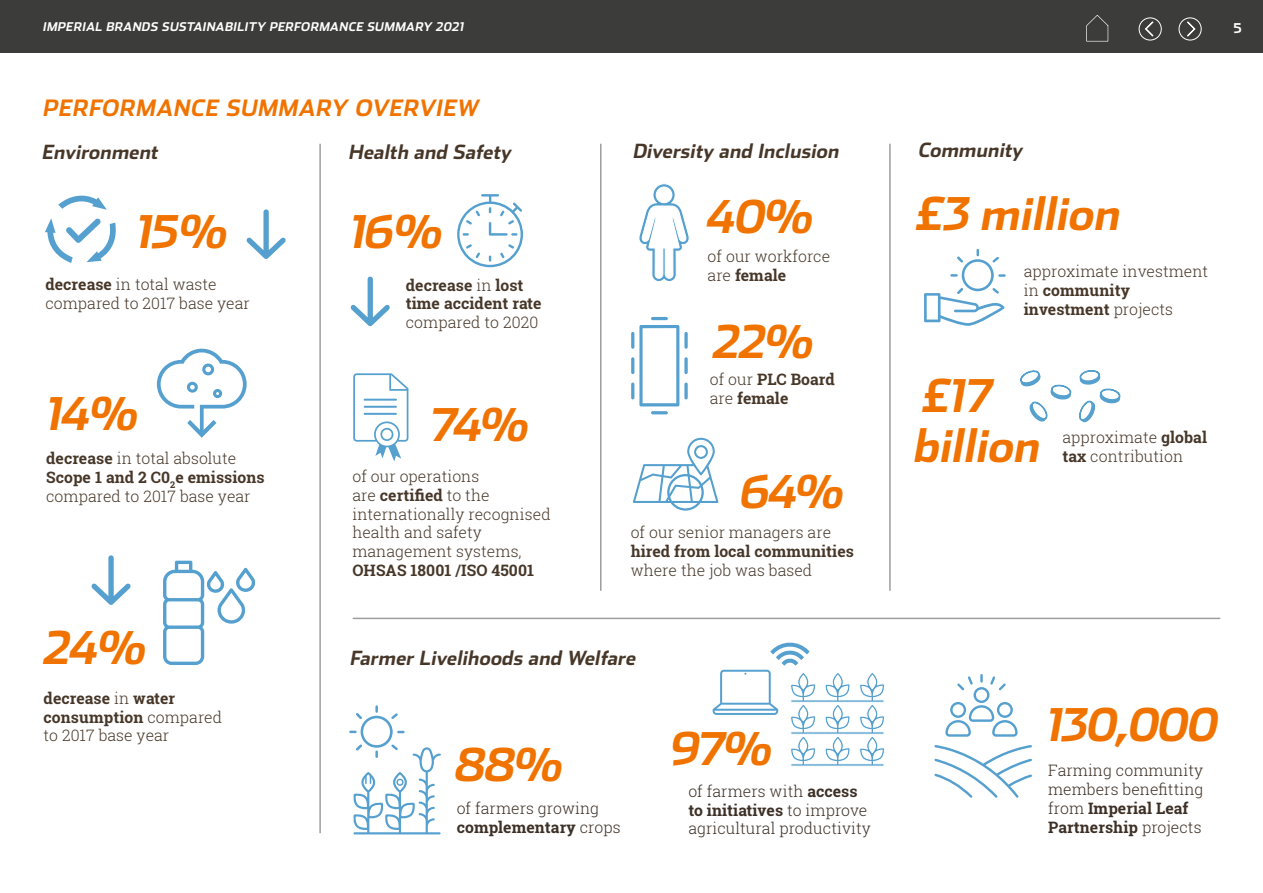
<style>
.page{position:relative;width:1263px;height:893px;background:#fff}
.page>*{position:absolute;margin:0;border:0;box-sizing:border-box;transform-origin:0 0}
.t1{font:italic 700 45px/49.5px "Stainless";color:#f07300}
.t2{font:italic 700 22.5px "Stainless";color:#f07300}
.t3{font:italic 700 19.5px "Stainless";color:#473729}
.t4{font:300 15.75px/18.9px "Roboto Slab";letter-spacing:.005em;color:#473729}
.t5{font:300 15.75px/18.9px "Roboto Slab";letter-spacing:.005em;color:#3d3026}
.t6{font:700 15.75px/18.9px "Roboto Slab";letter-spacing:.005em;color:#473729}
.t7{font:700 13.5px "Stainless";color:#fff}
.t8{font:italic 700 12px "Stainless";color:#fff}
.s1{font-weight:700}
.s2{font-weight:300}
</style>
<div class="page">
<div style="left:0;top:0;width:1263px;height:53px;background:#3c3c3b"></div>
<svg style="left:1086px;top:15px;width:22px;height:27px"></svg>
<div style="left:1179px;top:18px;width:22px;height:22px;border:1px solid #fff;border-radius:50%"></div>
<svg style="left:1187px;top:22px;width:8px;height:14px"></svg>
<div style="left:1139px;top:18px;width:23px;height:22px;border:1px solid #fff;border-radius:50%"></div>
<svg style="left:1145px;top:22px;width:8px;height:14px"></svg>
<svg style="left:246px;top:209px;width:40px;height:50px"></svg>
<svg style="left:91px;top:555px;width:40px;height:50px"></svg>
<svg style="left:350px;top:277px;width:40px;height:50px"></svg>
<svg style="left:157px;top:349px;width:90px;height:89px"></svg>
<div style="left:187px;top:382px;width:11px;height:11px;border:3px solid #55a0cf;border-radius:50%"></div>
<div style="left:204px;top:365px;width:9px;height:9px;background:#fff;border-radius:50%"></div>
<div style="left:202px;top:363px;width:12px;height:12px;border:3px solid #55a0cf;border-radius:50%"></div>
<div style="left:213px;top:389px;width:9px;height:9px;border:3px solid #55a0cf;border-radius:50%"></div>
<svg style="left:163px;top:561px;width:93px;height:104px"></svg>
<svg style="left:924px;top:249px;width:82px;height:77px"></svg>
<svg style="left:58px;top:195px;width:49px;height:15px"></svg>
<svg style="left:45px;top:218px;width:71px;height:45px"></svg>
<hr style="left:319px;top:144px;width:2px;height:689px;background:#9d9d9c">
<svg style="left:353px;top:373px;width:55px;height:88px"></svg>
<hr style="left:364px;top:413px;width:33px;height:2px;background:#55a0cf">
<hr style="left:364px;top:406px;width:33px;height:2px;background:#55a0cf">
<hr style="left:364px;top:399px;width:33px;height:2px;background:#55a0cf">
<svg style="left:639px;top:183px;width:50px;height:98px"></svg>
<svg style="left:633px;top:438px;width:85px;height:65px"></svg>
<div style="left:667px;top:474px;width:37px;height:37px;border:2px solid #55a0cf;border-radius:50%"></div>
<svg style="left:639px;top:325px;width:41px;height:82px"></svg>
<div style="left:650px;top:316px;width:19px;height:5px;background:#55a0cf;border-radius:2px"></div>
<div style="left:649px;top:315px;width:20px;height:7px;border:2px solid #fff;border-radius:2px"></div>
<div style="left:683px;top:381px;width:6px;height:20px;border:2px solid #fff;border-radius:2px"></div>
<div style="left:683px;top:356px;width:6px;height:20px;border:2px solid #fff;border-radius:2px"></div>
<div style="left:683px;top:330px;width:6px;height:20px;border:2px solid #fff;border-radius:2px"></div>
<div style="left:630px;top:381px;width:6px;height:20px;border:2px solid #fff;border-radius:2px"></div>
<div style="left:630px;top:356px;width:6px;height:20px;border:2px solid #fff;border-radius:2px"></div>
<div style="left:630px;top:330px;width:6px;height:20px;border:2px solid #fff;border-radius:2px"></div>
<div style="left:649px;top:410px;width:20px;height:6px;border:2px solid #fff;border-radius:2px"></div>
<svg style="left:1020px;top:370px;width:101px;height:53px"></svg>
<svg style="left:457px;top:194px;width:66px;height:73px"></svg>
<hr style="left:600px;top:144px;width:1px;height:446px;background:#9d9d9c">
<hr style="left:889px;top:144px;width:2px;height:446px;background:#9d9d9c">
<hr style="left:353px;top:618px;width:867px;height:1px;background:#9d9d9c">
<svg style="left:713px;top:642px;width:172px;height:124px"></svg>
<svg style="left:349px;top:705px;width:92px;height:129px"></svg>
<div style="left:396px;top:779px;width:8px;height:7px;border:2px solid #55a0cf;border-radius:50%"></div>
<svg style="left:945px;top:674px;width:72px;height:63px"></svg>
<svg style="left:934px;top:745px;width:98px;height:53px"></svg>
<p class="t8" style="left:43px;top:19px;width:425px">IMPERIAL BRANDS SUSTAINABILITY PERFORMANCE SUMMARY 2021</p>
<p class="t7" style="left:1233px;top:20px;width:10px">5</p>
<h2 class="t2" style="left:42px;top:94px;width:442px">PERFORMANCE SUMMARY OVERVIEW</h2>
<p class="t3" style="left:41px;top:140px;width:122px">Environment</p>
<h1 class="t1" style="left:134px;top:208px;width:103px">15%</h1>
<p class="t4" style="left:45px;top:274px;width:206px"><span class="s1">decrease</span> in total waste compared to 2017 base year</p>
<h1 class="t1" style="left:44px;top:390px;width:103px">14%</h1>
<p class="t4" style="left:46px;top:449px;width:220px"><span class="s1">decrease</span> in total absolute<br><span class="s1">Scope 1 and 2 C0</span><sub>2</sub><span class="s1">e emissions </span>compared to 2017 base year</p>
<p class="t3" style="left:348px;top:140px;width:168px">Health and Safety</p>
<h1 class="t1" style="left:348px;top:208px;width:105px">16%</h1>
<p class="t6" style="left:406px;top:275px;width:137px">decrease <span class="s2">in</span> lost time accident rate</p>
<p class="t4" style="left:406px;top:313px;width:134px">compared to 2020</p>
<h1 class="t1" style="left:427px;top:401px;width:111px">74%</h1>
<p class="t4" style="left:352px;top:466px;width:200px">of our operations<br>are <span class="s1">certified</span> to the internationally recognised health and safety management systems,</p>
<p class="t6" style="left:352px;top:561px;width:183px">OHSAS 18001 /ISO 45001</p>
<p class="t3" style="left:632px;top:138px;width:212px">Diversity and Inclusion</p>
<h1 class="t1" style="left:704px;top:193px;width:118px">40%</h1>
<p class="t4" style="left:707px;top:246px;width:124px">of our workforce are <span class="s1">female</span></p>
<h1 class="t1" style="left:711px;top:318px;width:113px">22%</h1>
<p class="t6" style="left:710px;top:369px;width:126px"><span class="s2">of our</span> PLC Board <span class="s2">are</span> female</p>
<h1 class="t1" style="left:738px;top:468px;width:115px">64%</h1>
<p class="t4" style="left:631px;top:523px;width:202px">of our senior managers are</p>
<p class="t6" style="left:631px;top:542px;width:225px">hired from local communities</p>
<p class="t4" style="left:631px;top:560px;width:183px">where the job was based</p>
<h1 class="t1" style="left:42px;top:624px;width:114px">24%</h1>
<p class="t6" style="left:44px;top:688px;width:180px">decrease <span class="s2">in</span> water consumption <span class="s2">compared to 2017 base year</span></p>
<p class="t3" style="left:349px;top:646px;width:292px">FarmerLivelihoods and Welfare</p>
<h1 class="t1" style="left:453px;top:741px;width:119px">88%</h1>
<p class="t5" style="left:457px;top:799px;width:165px">of farmers growing <span class="s1">complementary</span> crops</p>
<h1 class="t1" style="left:668px;top:725px;width:114px">97%</h1>
<p class="t5" style="left:688px;top:781px;width:184px">of farmers with <span class="s1">access to initiatives</span> to improve agricultural productivity</p>
<p class="t3" style="left:918px;top:137px;width:110px">Community</p>
<h1 class="t1" style="left:914px;top:190px;width:216px">£3 million</h1>
<p class="t4" style="left:1024px;top:262px;width:186px">approximate investment in <span class="s1">community investment</span> projects</p>
<h1 class="t1" style="left:912px;top:372px;width:138px">£17 billion</h1>
<p class="t4" style="left:1062px;top:427px;width:146px">approximate <span class="s1">global tax</span> contribution</p>
<h1 class="t1" style="left:1044px;top:701px;width:183px">130,000</h1>
<p class="t5" style="left:1048px;top:760px;width:157px">Farming community members benefitting from <span class="s1">Imperial Leaf<br>Partnership</span> projects</p>
</div>
